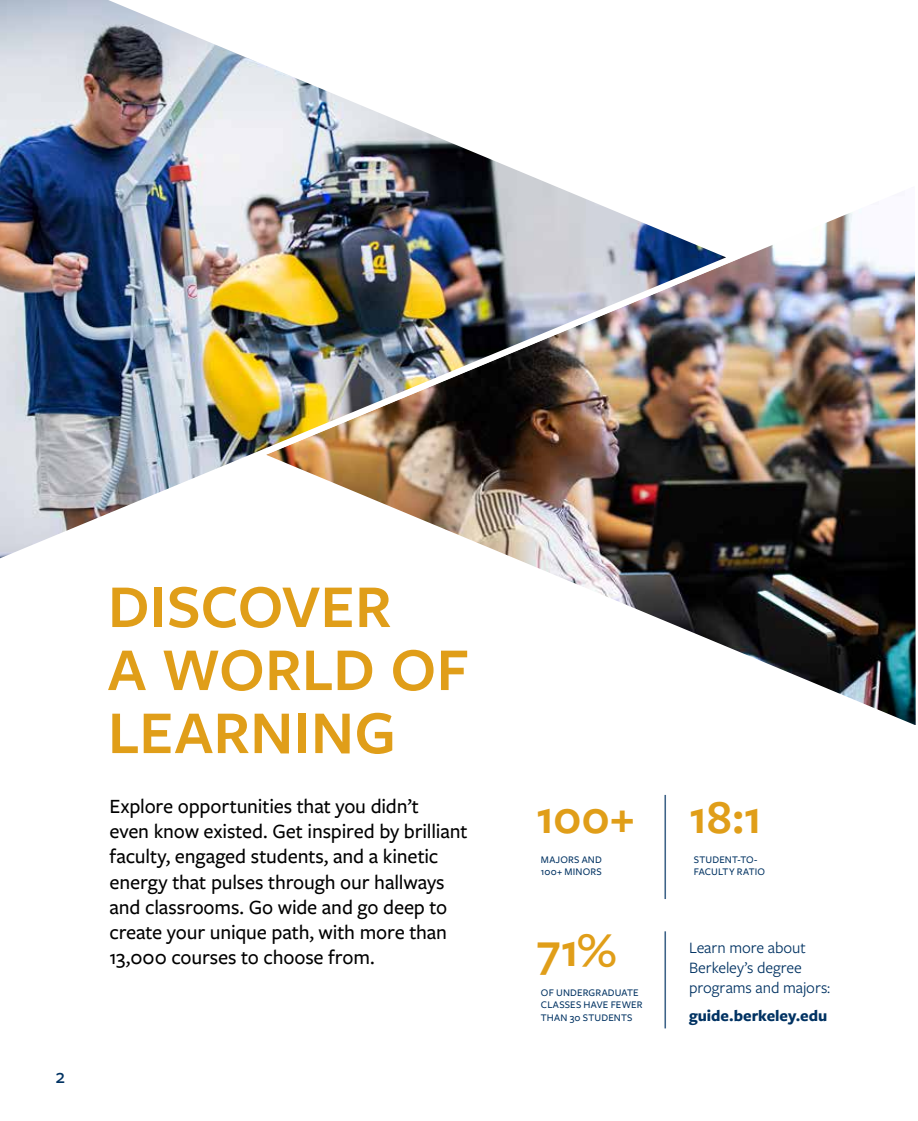
<style>
.page{position:relative;width:918px;height:1121px;background:#fff}
.page>*{position:absolute;margin:0;border:0;box-sizing:border-box;transform-origin:0 0}
.t1{font:600 63px/63px "Freight Sans Pro";letter-spacing:.005em;color:#e09e19}
.t2{font:600 49.5px "Freight Sans Pro";letter-spacing:-.005em;color:#e09e19}
.t3{font:500 21px/25.2px "Freight Sans Pro";letter-spacing:-.01em;color:#000}
.t4{font:500 21px "Freight Sans Pro";color:#003262}
.t5{font:16.5px/19.8px "Freight Sans Pro";letter-spacing:-.005em;color:#003262}
.t6{font:700 16.5px "Freight Sans Pro";color:#003262}
.t7{font:500 10.5px/12.6px "Freight Sans Pro";letter-spacing:.015em;color:#003262}
</style>
<div class="page">
<img style="left:556px;top:209px;width:360px;height:514px">
<img style="left:0;top:0;width:750px;height:575px">
<svg style="left:909px;top:580px;width:7px;height:145px"></svg>
<hr style="left:665px;top:795px;width:1px;height:104px;background:#003262">
<hr style="left:665px;top:931px;width:1px;height:97px;background:#003262">
<p class="t4" style="left:55px;top:1062px;width:11px">2</p>
<h1 class="t1" style="left:108px;top:572px;width:363px">DISCOVER<br>A WORLD OF<br>LEARNING</h1>
<p class="t3" style="left:110px;top:792px;width:360px">Explore opportunities that you didn’t<br>even know existed. Get inspired by brilliant faculty, engaged students, and a kinetic energy that pulses through our hallways and classrooms. Go wide and go deep to create your unique path, with more than 13,000 courses to choose from.</p>
<h2 class="t2" style="left:536px;top:783px;width:227px">100+ 18:1</h2>
<p class="t7" style="left:541px;top:852px;width:62px">MAJORS AND<br>100+ MINORS</p>
<p class="t7" style="left:694px;top:852px;width:73px">STUDENT-TO-<br>FACULTY RATIO</p>
<h2 class="t2" style="left:537px;top:916px;width:81px">71%</h2>
<p class="t7" style="left:541px;top:985px;width:103px">OF UNDERGRADUATE<br>CLASSES HAVE FEWER<br>THAN 30 STUDENTS</p>
<p class="t5" style="left:689px;top:937px;width:143px">Learn more about<br>Berkeley’s degree programs and majors:</p>
<p class="t6" style="left:689px;top:1003px;width:140px">guide.berkeley.edu</p>
</div>
